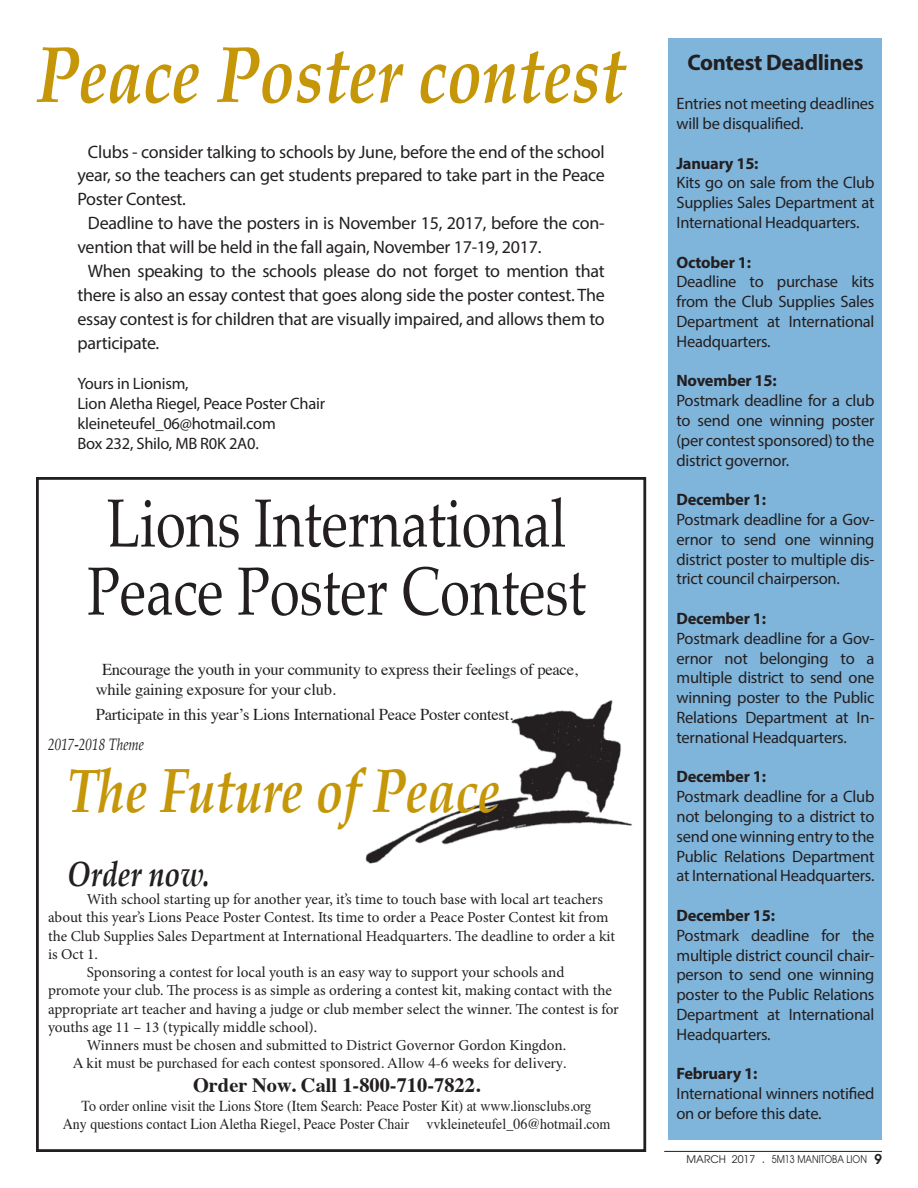
<style>
.page{position:relative;width:918px;height:1188px;background:#fff}
.page>*{position:absolute;margin:0;border:0;box-sizing:border-box;transform-origin:0 0}
.t1{font:italic 700 80.4px "Palatino";color:#c49608;scale:.8 1}
.t2{font:67.95px/68.1px "Palatino";color:#231f20;scale:.8 1}
.t3{font:italic 700 62.4px "Palatino";color:#c49608;scale:.8 1}
.t4{font:italic 700 35.7px "Palatino";color:#231f20;scale:.8 1}
.t5{font:700 22.5px "Myriad Pro";letter-spacing:-.015em;color:#231f20}
.t6{font:700 20.4px "Times";color:#231f20}
.t7{font:18px "Myriad Pro";letter-spacing:-.015em;color:#231f20}
.t8{font:16.5px/19.8px "Myriad Pro";letter-spacing:-.015em;color:#231f20;text-align:justify}
.t9{font:16.5px/19.8px "Times";letter-spacing:-.015em;color:#231f20}
.t10{font:700 16.5px "Myriad Pro";letter-spacing:-.015em;color:#231f20}
.t11{font:italic 16.5px "Palatino";color:#231f20;scale:.8 1}
.t12{font:15.15px "Minion Pro";letter-spacing:-.005em;color:#231f20}
.t13{font:15.15px/18.1px "Times";color:#231f20;text-align:center;scale:.92 1}
.t14{font:15px "Times";color:#231f20}
.t15{font:10.5px "Avant Garde";color:#231f20}
.s1{font-size:12px}
.s2{font-weight:600;font-size:13.5px}
</style>
<div class="page">
<hr style="left:664px;top:1151px;width:218px;height:1px;background:#231f20">
<div style="left:668px;top:38px;width:213px;height:1102px;background:#80b5db"></div>
<img style="left:365px;top:700px;width:267px;height:164px">
<div style="left:36px;top:477px;width:610px;height:675px;border:3px solid #231f20"></div>
<h1 class="t1" style="left:36px;top:8px;width:738px">Peace Poster contest</h1>
<h3 class="t5" style="left:687px;top:47px;width:178px">Contest Deadlines</h3>
<p class="t8" style="left:676px;top:93px;width:199px">Entries not meeting deadlines will be disqualified.</p>
<p class="t10" style="left:676px;top:152px;width:84px">January 15:</p>
<p class="t8" style="left:676px;top:173px;width:200px">Kits go on sale from the Club Supplies Sales Department at International Headquarters.</p>
<p class="t10" style="left:676px;top:251px;width:76px">October 1:</p>
<p class="t8" style="left:676px;top:272px;width:200px">Deadline to purchase kits from the Club Supplies Sales Department at International Headquarters.</p>
<p class="t10" style="left:676px;top:370px;width:102px">November 15:</p>
<p class="t8" style="left:676px;top:390px;width:199px">Postmark deadline for a club to send one winning poster (per contest sponsored) to the district governor.</p>
<p class="t10" style="left:676px;top:489px;width:91px">December 1:</p>
<p class="t8" style="left:676px;top:509px;width:199px">Postmark deadline for a Gov&shy;ernor to send one winning district poster to multiple dis&shy;trict council chairperson.</p>
<p class="t10" style="left:676px;top:608px;width:91px">December 1:</p>
<p class="t8" style="left:676px;top:628px;width:200px">Postmark deadline for a Gov&shy;ernor not belonging to a multiple district to send one winning poster to the Public Relations Department at In&shy;ternational Headquarters.</p>
<p class="t10" style="left:676px;top:766px;width:91px">December 1:</p>
<p class="t8" style="left:676px;top:786px;width:200px">Postmark deadline for a Club not belonging to a district to send one winning entry to the Public Relations Department at International Headquarters.</p>
<p class="t10" style="left:676px;top:905px;width:100px">December 15:</p>
<p class="t8" style="left:676px;top:925px;width:200px">Postmark deadline for the multiple district council chair&shy;person to send one winning poster to the Public Relations Department at International Headquarters.</p>
<p class="t10" style="left:676px;top:1063px;width:82px">February 1:</p>
<p class="t8" style="left:676px;top:1083px;width:199px">International winners notified on or before this date.</p>
<p class="t7" style="left:88px;top:140px;width:518px">Clubs - consider talking to schools by June, before the end of the school</p>
<p class="t7" style="left:77px;top:164px;width:529px">year, so the teachers can get students prepared to take part in the Peace</p>
<p class="t7" style="left:77px;top:188px;width:110px">Poster Contest.</p>
<p class="t7" style="left:88px;top:212px;width:518px">Deadline to have the posters in is November 15, 2017, before the con-</p>
<p class="t7" style="left:77px;top:236px;width:466px">vention that will be held in the fall again, November 17-19, 2017.</p>
<p class="t7" style="left:88px;top:260px;width:518px">When speaking to the schools please do not forget to mention that</p>
<p class="t7" style="left:77px;top:284px;width:529px">there is also an essay contest that goes along side the poster contest. The</p>
<p class="t7" style="left:77px;top:308px;width:529px">essay contest is for children that are visually impaired, and allows them to</p>
<p class="t7" style="left:77px;top:332px;width:83px">participate.</p>
<p class="t8" style="left:77px;top:373px;width:249px;text-align:left">Yours in Lionism,<br>Lion Aletha Riegel, Peace Poster Chair kleineteufel_06@hotmail.com<br>Box 232, Shilo, MB R0K 2A0.</p>
<h2 class="t2" style="left:87px;top:489px;width:625px">Lions International<br>Peace Poster Contest</h2>
<p class="t9" style="left:96px;top:659px;width:484px;text-indent:6px">Encourage the youth in your community to express their feelings of peace, while gaining exposure for your club.</p>
<p class="t9" style="left:96px;top:703px;width:419px">Participate in this year’s Lions International Peace Poster contest.</p>
<p class="t11" style="left:48px;top:731px;width:122px">2017-2018 Theme</p>
<h3 class="t3" style="left:67px;top:740px;width:543px">The Future of Peace</h3>
<h3 class="t4" style="left:67px;top:844px;width:180px">Order now.</h3>
<p class="t12" style="left:87px;top:889px;width:518px">With school starting up for another year, it’s time to touch base with local art teachers</p>
<p class="t12" style="left:48px;top:908px;width:562px">about this year’s Lions Peace Poster Contest. Its time to order a Peace Poster Contest kit from</p>
<p class="t12" style="left:48px;top:926px;width:569px">the Club Supplies Sales Department at International Headquarters. The deadline to order a kit</p>
<p class="t12" style="left:48px;top:944px;width:51px">is Oct 1.</p>
<p class="t12" style="left:87px;top:962px;width:479px">Sponsoring a contest for local youth is an easy way to support your schools and</p>
<p class="t12" style="left:48px;top:980px;width:565px">promote your club. The process is as simple as ordering a contest kit, making contact with the</p>
<p class="t12" style="left:48px;top:999px;width:572px">appropriate art teacher and having a judge or club member select the winner. The contest is for</p>
<p class="t12" style="left:48px;top:1017px;width:271px">youths age 11 – 13 (typically middle school).</p>
<p class="t12" style="left:87px;top:1035px;width:481px">Winners must be chosen and submitted to District Governor Gordon Kingdon.</p>
<p class="t14" style="left:73px;top:1049px;width:495px">A kit must be purchased for each contest sponsored. Allow 4-6 weeks for delivery.</p>
<p class="t6" style="left:193px;top:1066px;width:289px">Order Now. Call 1-800-710-7822.</p>
<p class="t13" style="left:63px;top:1095px;width:597px">To order online visit the Lions Store (Item Search: Peace Poster Kit) at www.lionsclubs.org<br>Any questions contact Lion Aletha Riegel, Peace Poster Chair vvkleineteufel_06@hotmail.com</p>
<p class="t15" style="left:687px;top:1153px;width:197px">MARCH 2017 <span class="s1">.</span> 5M13 MANITOBA LION <span class="s2">9</span></p>
</div>
